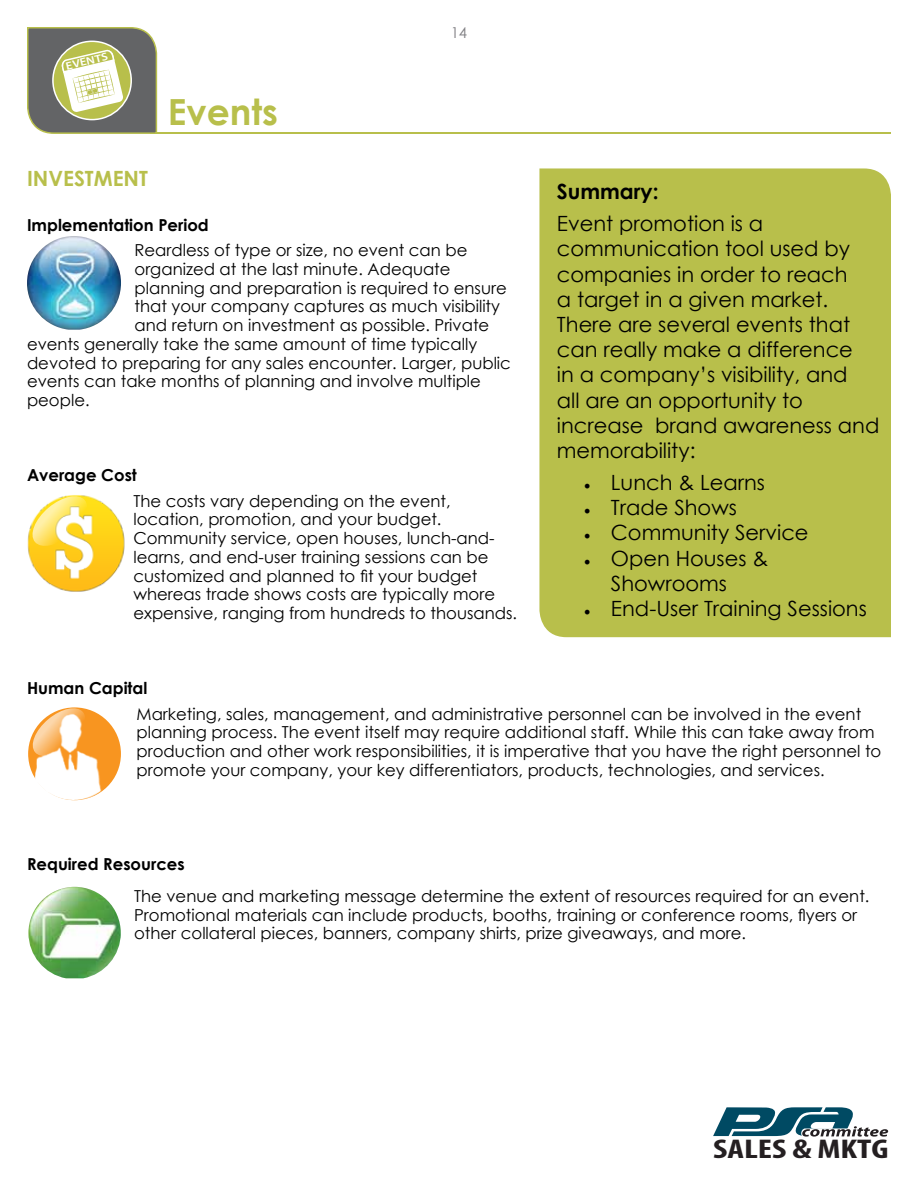
<style>
.page{position:relative;width:918px;height:1188px;background:#fff}
.page>*{position:absolute;margin:0;border:0;box-sizing:border-box;transform-origin:0 0}
.t1{font:700 36px "Century Gothic";color:#b8bf4b}
.t2{font:700 condensed 27.15px "Myriad Pro";color:#241f21;scale:1.34 1}
.t3{font:21px/25.2px "Century Gothic";color:#000}
.t4{font:700 21px "Century Gothic";color:#b8bf4b}
.t5{font:700 21px "Century Gothic";color:#000}
.t6{font:16.5px/18.8px "Century Gothic";color:#000}
.t7{font:700 16.5px "Century Gothic";color:#000}
.t8{font:15px "Century Gothic";color:#807f83}
.t9{font:600 10.95px "Myriad Pro";color:#fff;scale:1.17 1}
.s1{font-family:"Minion Pro";font-size:18px}
</style>
<div class="page">
<svg style="left:713px;top:1107px;width:175px;height:30px"></svg>
<hr style="left:150px;top:132px;width:741px;height:2px;background:#b8bf4b">
<svg style="left:27px;top:27px;width:131px;height:107px"></svg>
<img style="left:27px;top:236px;width:94px;height:94px">
<img style="left:27px;top:497px;width:98px;height:95px">
<svg style="left:29px;top:495px;width:62px;height:54px"></svg>
<img style="left:28px;top:707px;width:93px;height:93px;border-radius:46px">
<svg style="left:29px;top:707px;width:60px;height:52px"></svg>
<img style="left:28px;top:887px;width:93px;height:91px">
<div style="left:539px;top:168px;width:352px;height:469px;background:#b8bf4b"></div>
<p class="t9" style="left:65px;top:59px;width:38px;rotate:-13deg">EVENTS</p>
<h1 class="t1" style="left:168px;top:84px;width:112px">Events</h1>
<p class="t8" style="left:451px;top:22px;width:18px">14</p>
<p class="t4" style="left:27px;top:163px;width:122px">INVESTMENT</p>
<p class="t7" style="left:27px;top:212px;width:183px">Implementation Period</p>
<p class="t6" style="left:135px;top:241px;width:334px">Reardless of type or size, no event can be</p>
<p class="t6" style="left:135px;top:259px;width:318px">organized at the last minute. Adequate</p>
<p class="t6" style="left:135px;top:278px;width:374px">planning and preparation is required to ensure</p>
<p class="t6" style="left:135px;top:297px;width:367px">that your company captures as much visibility</p>
<p class="t6" style="left:135px;top:316px;width:356px">and return on investment as possible. Private</p>
<p class="t6" style="left:27px;top:334px;width:452px">events generally take the same amount of time typically</p>
<p class="t6" style="left:27px;top:353px;width:485px">devoted to preparing for any sales encounter. Larger, public</p>
<p class="t6" style="left:27px;top:372px;width:456px">events can take months of planning and involve multiple</p>
<p class="t6" style="left:27px;top:390px;width:64px">people.</p>
<p class="t7" style="left:27px;top:463px;width:111px">Average Cost</p>
<p class="t6" style="left:133px;top:491px;width:385px">The costs vary depending on the event, location, promotion, and your budget.<br>Community service, open houses, lunch-and&shy;learns, and end-user training sessions can be customized and planned to fit your budget whereas trade shows costs are typically more expensive, ranging from hundreds to thousands.</p>
<p class="t5" style="left:557px;top:176px;width:103px">Summary:</p>
<p class="t3" style="left:557px;top:211px;width:324px">Event promotion is a communication tool used by companies in order to reach<br>a target in a given market.<br>There are several events that can really make a difference<br>in a company’s visibility, and<br>all are an opportunity to increase brand awareness and memorability:</p>
<p class="t3" style="left:584px;top:470px;width:183px"><span class="s1">•</span> Lunch &amp; Learns</p>
<p class="t3" style="left:584px;top:495px;width:155px"><span class="s1">•</span> Trade Shows</p>
<p class="t3" style="left:584px;top:520px;width:226px"><span class="s1">•</span> Community Service</p>
<p class="t3" style="left:611px;top:545px;width:159px;text-indent:-27px"><span class="s1">•</span> Open Houses &amp;<br>Showrooms</p>
<p class="t3" style="left:584px;top:596px;width:285px"><span class="s1">•</span> End-User Training Sessions</p>
<p class="t7" style="left:27px;top:676px;width:122px">Human Capital</p>
<p class="t6" style="left:137px;top:704px;width:746px">Marketing, sales, management, and administrative personnel can be involved in the event planning process. The event itself may require additional staff. While this can take away from production and other work responsibilities, it is imperative that you have the right personnel to promote your company, your key differentiators, products, technologies, and services.</p>
<p class="t7" style="left:27px;top:851px;width:159px">Required Resources</p>
<p class="t6" style="left:134px;top:886px;width:737px">The venue and marketing message determine the extent of resources required for an event.<br>Promotional materials can include products, booths, training or conference rooms, flyers or other collateral pieces, banners, company shirts, prize giveaways, and more.</p>
<h2 class="t2" style="left:713px;top:1132px;width:133px">SALES &amp; MKTG</h2>
</div>
